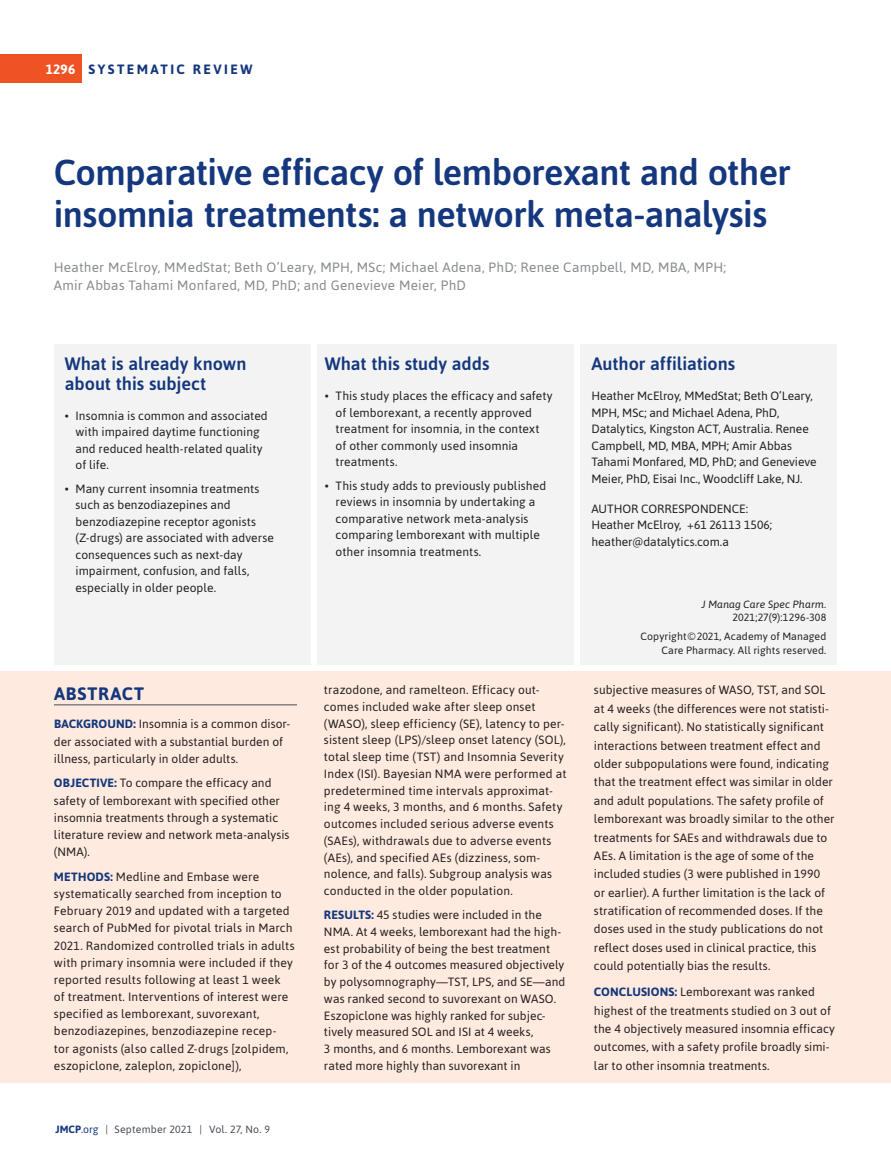
<style>
.page{position:relative;width:891px;height:1175px;background:#fff}
.page>*{position:absolute;margin:0;border:0;box-sizing:border-box;transform-origin:0 0}
.t1{font:500 36px/42px "Asap";letter-spacing:-.015em;color:#14377d}
.t2{font:500 18px/19.5px "Asap";color:#14377d}
.t3{font:700 18px "Asap";letter-spacing:.05em;color:#14377d}
.t4{font:13.5px/18px "Asap";letter-spacing:.02em;color:#878a8f}
.t5{font:700 13.5px "Asap";letter-spacing:.18em;color:#14377d}
.t6{font:12px/16.5px "Asap";letter-spacing:.005em;color:#231f20}
.t7{font:10.5px/18.9px "Asap";letter-spacing:.01em;color:#231f20;text-align:right}
.t8{font:10.5px "Asap";letter-spacing:.02em;color:#474c55}
.t9{font:italic 10.5px "Asap";letter-spacing:.01em;color:#231f20}
.s1{color:#fff}
.s2{font-weight:700;color:#14377d}
.s3{color:#14377d}
</style>
<div class="page">
<div style="left:0;top:54px;width:82px;height:29px;background:#f05323"></div>
<div style="left:0;top:671px;width:891px;height:412px;background:#feeade"></div>
<hr style="left:54px;top:704px;width:243px;height:1px;background:#474c55">
<div style="left:54px;top:344px;width:256px;height:320px;background:#f2f3f2"></div>
<div style="left:317px;top:344px;width:257px;height:320px;background:#f2f3f2"></div>
<div style="left:581px;top:344px;width:256px;height:320px;background:#f2f3f2"></div>
<p class="t5" style="left:46px;top:60px;width:208px"><span class="s1">1296</span> SYSTEMATIC REVIEW</p>
<h1 class="t1" style="left:54px;top:150px;width:738px">Comparative efficacy of lemborexant and other insomnia treatments: a network meta-analysis</h1>
<p class="t4" style="left:54px;top:258px;width:674px">Heather McElroy, MMedStat; Beth O’Leary, MPH, MSc; Michael Adena, PhD; Renee Campbell, MD, MBA, MPH;<br>Amir Abbas Tahami Monfared, MD, PhD; and Genevieve Meier, PhD</p>
<h2 class="t2" style="left:65px;top:353px;width:183px">What is already known about this subject</h2>
<p class="t6" style="left:76px;top:407px;width:194px;text-indent:-11px">• Insomnia is common and associated with impaired daytime functioning and reduced health-related quality of life.</p>
<p class="t6" style="left:76px;top:480px;width:200px;text-indent:-11px">• Many current insomnia treatments such as benzodiazepines and benzodiazepine receptor agonists (Z-drugs) are associated with adverse consequences such as next-day impairment, confusion, and falls, especially in older people.</p>
<h2 class="t3" style="left:54px;top:682px;width:91px">ABSTRACT</h2>
<p class="t6" style="left:54px;top:715px;width:238px;line-height:17.1px"><span class="s2">BACKGROUND:</span> Insomnia is a common disor&shy;der associated with a substantial burden of illness, particularly in older adults.</p>
<p class="t6" style="left:54px;top:774px;width:237px;line-height:17.1px"><span class="s2">OBJECTIVE:</span> To compare the efficacy and safety of lemborexant with specified other insomnia treatments through a systematic literature review and network meta-analysis (NMA).</p>
<p class="t6" style="left:54px;top:867px;width:242px;line-height:17.1px"><span class="s2">METHODS:</span> Medline and Embase were systematically searched from inception to February 2019 and updated with a targeted search of PubMed for pivotal trials in March 2021. Randomized controlled trials in adults with primary insomnia were included if they reported results following at least 1 week<br>of treatment. Interventions of interest were specified as lemborexant, suvorexant, benzodiazepines, benzodiazepine recep&shy;tor agonists (also called Z-drugs [zolpidem, eszopiclone, zaleplon, zopiclone]),</p>
<p class="t8" style="left:56px;top:1122px;width:216px"><span class="s2">JMCP</span><span class="s3">.org</span> | September 2021 | Vol. 27, No. 9</p>
<h2 class="t2" style="left:325px;top:353px;width:166px">What this study adds</h2>
<p class="t6" style="left:336px;top:387px;width:219px;text-indent:-11px">• This study places the efficacy and safety of lemborexant, a recently approved treatment for insomnia, in the context of other commonly used insomnia treatments.</p>
<p class="t6" style="left:336px;top:477px;width:212px;text-indent:-11px">• This study adds to previously published reviews in insomnia by undertaking a comparative network meta-analysis comparing lemborexant with multiple other insomnia treatments.</p>
<p class="t6" style="left:324px;top:681px;width:244px">trazodone, and ramelteon. Efficacy out&shy;comes included wake after sleep onset (WASO), sleep efficiency (SE), latency to per&shy;sistent sleep (LPS)/sleep onset latency (SOL), total sleep time (TST) and Insomnia Severity Index (ISI). Bayesian NMA were performed at predetermined time intervals approximat&shy;ing 4 weeks, 3 months, and 6 months. Safety outcomes included serious adverse events (SAEs), withdrawals due to adverse events (AEs), and specified AEs (dizziness, som&shy;nolence, and falls). Subgroup analysis was conducted in the older population.</p>
<p class="t6" style="left:324px;top:906px;width:243px"><span class="s2">RESULTS:</span> 45 studies were included in the NMA. At 4 weeks, lemborexant had the high&shy;est probability of being the best treatment for 3 of the 4 outcomes measured objectively by polysomnography—TST, LPS, and SE—and was ranked second to suvorexant on WASO.<br>Eszopiclone was highly ranked for subjec&shy;tively measured SOL and ISI at 4 weeks,<br>3 months, and 6 months. Lemborexant was rated more highly than suvorexant in</p>
<h2 class="t2" style="left:591px;top:353px;width:145px">Author affiliations</h2>
<p class="t6" style="left:591px;top:387px;width:227px">Heather McElroy, MMedStat; Beth O’Leary, MPH, MSc; and Michael Adena, PhD, Datalytics, Kingston ACT, Australia. Renee Campbell, MD, MBA, MPH; Amir Abbas Tahami Monfared, MD, PhD; and Genevieve Meier, PhD, Eisai Inc., Woodcliff Lake, NJ.</p>
<p class="t6" style="left:591px;top:500px;width:182px">AUTHOR CORRESPONDENCE:<br>Heather McElroy, +61 26113 1506; heather@datalytics.com.a</p>
<p class="t9" style="left:702px;top:597px;width:126px">J Manag Care Spec Pharm.</p>
<p class="t7" style="left:641px;top:608px;width:187px">2021;27(9):1296-308<br>Copyright©2021, Academy of Managed</p>
<p class="t7" style="left:662px;top:640px;width:166px">Care Pharmacy. All rights reserved.</p>
<p class="t6" style="left:594px;top:680px;width:242px;line-height:18.5px">subjective measures of WASO, TST, and SOL at 4 weeks (the differences were not statisti&shy;cally significant). No statistically significant interactions between treatment effect and older subpopulations were found, indicating that the treatment effect was similar in older and adult populations. The safety profile of lemborexant was broadly similar to the other treatments for SAEs and withdrawals due to AEs. A limitation is the age of some of the included studies (3 were published in 1990<br>or earlier). A further limitation is the lack of stratification of recommended doses. If the doses used in the study publications do not reflect doses used in clinical practice, this could potentially bias the results.</p>
<p class="t6" style="left:594px;top:982px;width:243px;line-height:18.5px"><span class="s2">CONCLUSIONS:</span> Lemborexant was ranked highest of the treatments studied on 3 out of the 4 objectively measured insomnia efficacy outcomes, with a safety profile broadly simi&shy;lar to other insomnia treatments.</p>
</div>
